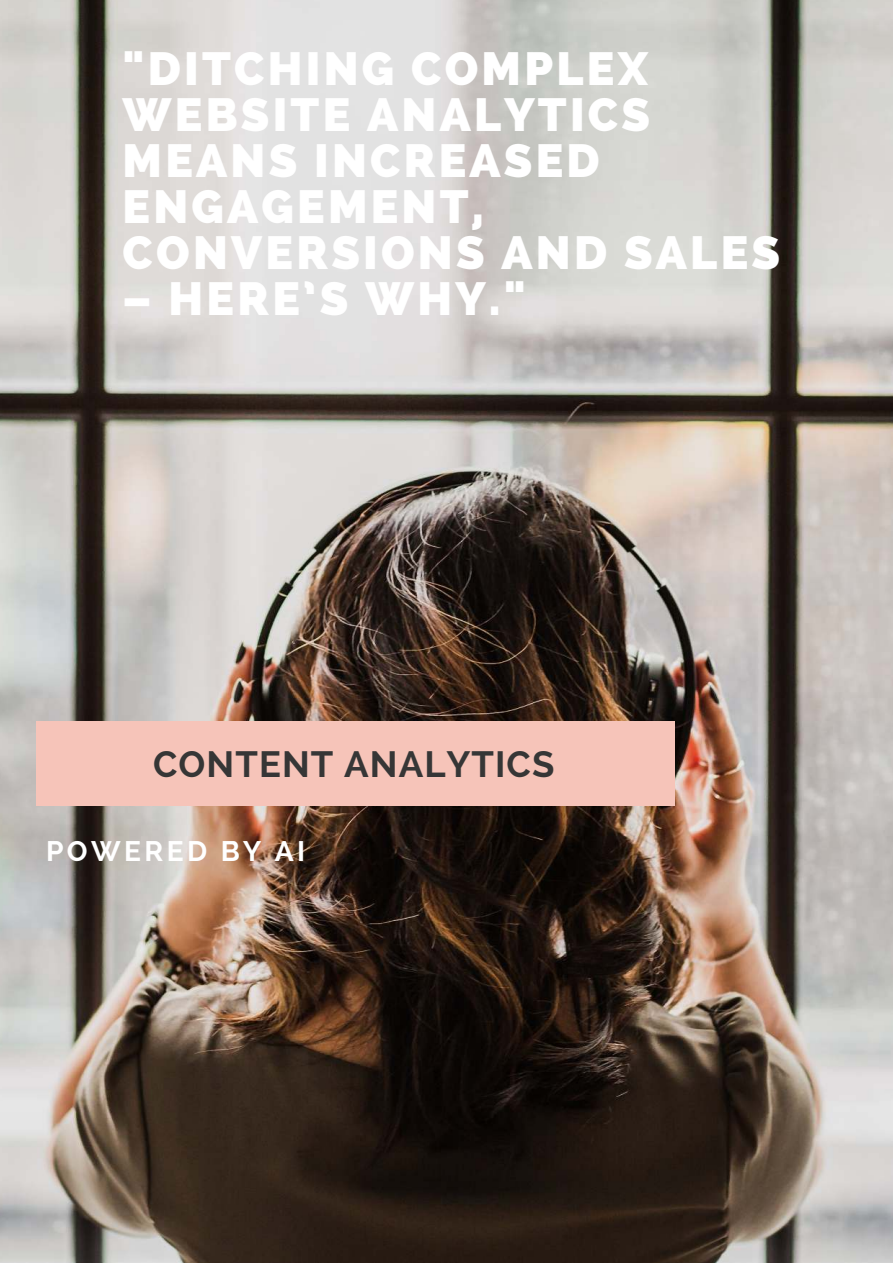
<style>
.page{position:relative;width:893px;height:1263px;background:#fff}
.page>*{position:absolute;margin:0;border:0;box-sizing:border-box;transform-origin:0 0}
.t1{font:800 46.35px/46px "Raleway";letter-spacing:.07em;color:#fff}
.t2{font:700 36.3px "Raleway";letter-spacing:.03em;color:#363636}
.t3{font:700 28.05px "Raleway";letter-spacing:.12em;color:#fff}
</style>
<div class="page">
<img style="left:0;top:0;width:892px;height:1262px">
<div style="left:36px;top:722px;width:638px;height:84px;background:#f6c4b9"></div>
<p class="t1" style="left:123px;top:46px;width:659px">"DITCHING COMPLEX<br>WEBSITE ANALYTICS<br>MEANS INCREASED<br>ENGAGEMENT,<br>CONVERSIONS AND SALES</p>
<p class="t1" style="left:123px;top:276px;width:405px">– HERE’S WHY."</p>
<p class="t2" style="left:153px;top:744px;width:403px">CONTENT ANALYTICS</p>
<p class="t3" style="left:46px;top:836px;width:260px">POWERED BY AI</p>
</div>
